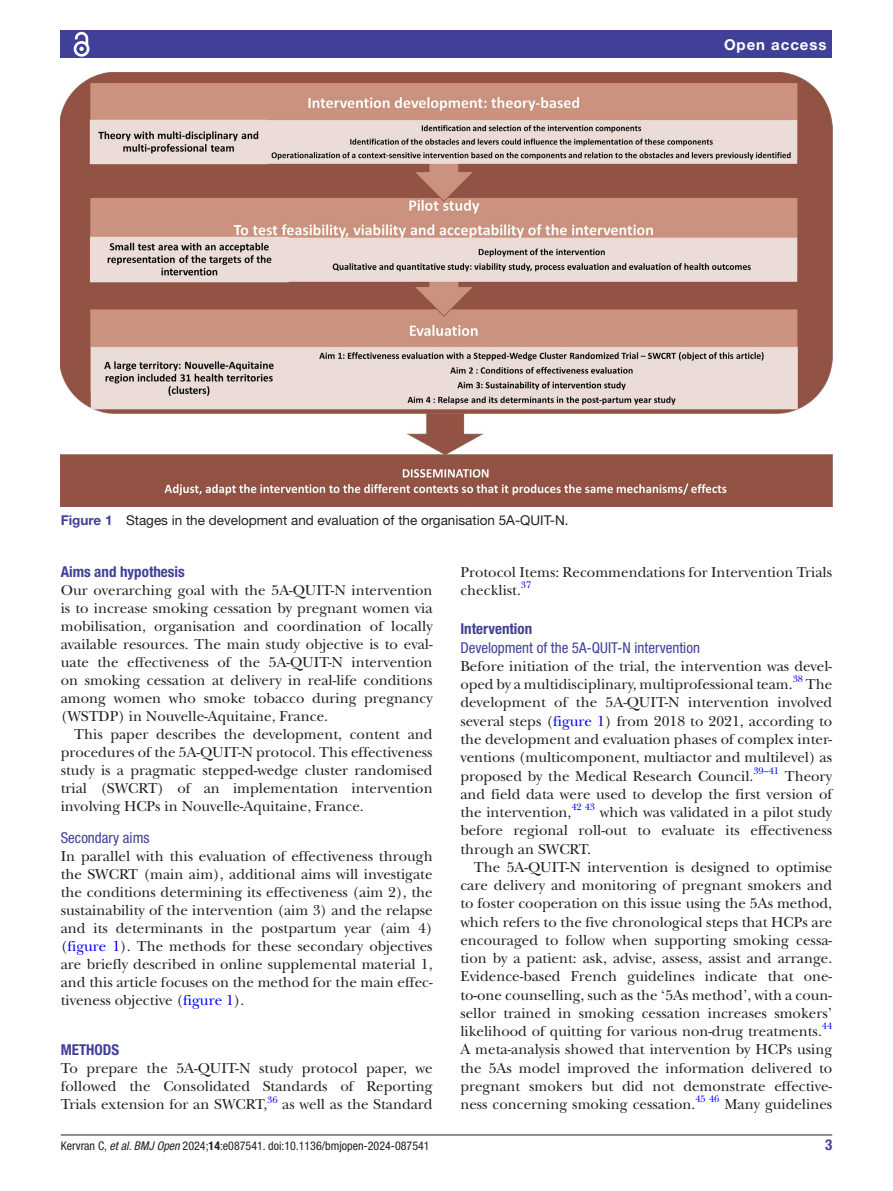
<style>
.page{position:relative;width:893px;height:1191px;background:#fff}
.page>*{position:absolute;margin:0;border:0;box-sizing:border-box;transform-origin:0 0}
.t1{font:15px/18.3px "New Baskerville";color:#231f20;text-align:justify}
.t2{font:condensed 15px "Helvetica Neue LT Std";color:#414099}
.t3{font:700 condensed 15px "Helvetica Neue LT Std";color:#414099}
.t4{font:700 15px "Helvetica Neue LT Std";letter-spacing:.065em;color:#fff}
.t5{font:13.5px "Helvetica Neue LT Std";color:#231f20}
.t6{font:condensed 12px "Helvetica Neue LT Std";color:#231f20}
.t7{font:9.9px "New Baskerville";color:#00f}
.s1{font-weight:700;color:#414099}
.s2{color:#00f}
.s3{font-style:italic}
.s4{font-weight:700}
</style>
<div class="page">
<hr style="left:61px;top:1134px;width:771px;height:1px;background:#231f20">
<div style="left:61px;top:31px;width:771px;height:27px;background:#414099"></div>
<svg style="left:73px;top:31px;width:17px;height:26px"></svg>
<img style="left:61px;top:73px;width:771px;height:434px">
<p class="t4" style="left:724px;top:35px;width:104px">Open access</p>
<p class="t5" style="left:61px;top:512px;width:509px"><span class="s1">Figure 1</span> Stages in the development and evaluation of the organisation 5A-QUIT-N.</p>
<p class="t3" style="left:61px;top:562px;width:126px">Aims and hypothesis</p>
<p class="t1" style="left:61px;top:581px;width:373px">Our overarching goal with the 5A-QUIT-N intervention is to increase smoking cessation by pregnant women via mobilisation, organisation and coordination of locally available resources. The main study objective is to eval&shy;uate the effectiveness of the 5A-QUIT-N intervention on smoking cessation at delivery in real-life conditions among women who smoke tobacco during pregnancy (WSTDP) in Nouvelle-Aquitaine, France.</p>
<p class="t1" style="left:61px;top:725px;width:373px;text-indent:14px">This paper describes the development, content and procedures of the 5A-QUIT-N protocol. This effectiveness study is a pragmatic stepped-wedge cluster randomised trial (SWCRT) of an implementation intervention involving HCPs in Nouvelle-Aquitaine, France.</p>
<p class="t2" style="left:61px;top:828px;width:90px">Secondary aims</p>
<p class="t1" style="left:61px;top:847px;width:373px">In parallel with this evaluation of effectiveness through the SWCRT (main aim), additional aims will investigate the conditions determining its effectiveness (aim 2), the sustainability of the intervention (aim 3) and the relapse and its determinants in the postpartum year (aim 4) (<span class="s2">figure 1</span>). The methods for these secondary objectives are briefly described in online supplemental material 1, and this article focuses on the method for the main effec&shy;tiveness objective (<span class="s2">figure 1</span>).</p>
<p class="t3" style="left:61px;top:1041px;width:60px">METHODS</p>
<p class="t1" style="left:61px;top:1059px;width:373px">To prepare the 5A-QUIT-N study protocol paper, we followed the Consolidated Standards of Reporting Trials extension for an SWCRT,</p>
<p class="t7" style="left:267px;top:1093px;width:12px">36</p>
<p class="t1" style="left:282px;top:1095px;width:152px">as well as the Standard</p>
<p class="t1" style="left:460px;top:562px;width:373px">Protocol Items: Recommendations for Intervention Trials checklist.</p>
<p class="t7" style="left:521px;top:579px;width:12px">37</p>
<p class="t3" style="left:460px;top:620px;width:73px">Intervention</p>
<p class="t2" style="left:460px;top:638px;width:241px">Development of the 5A-QUIT-N intervention</p>
<p class="t1" style="left:460px;top:657px;width:373px">Before initiation of the trial, the intervention was devel&shy;oped by a multidisciplinary, multiprofessional team.</p>
<p class="t7" style="left:793px;top:673px;width:12px">38</p>
<p class="t1" style="left:460px;top:675px;width:373px;text-indent:345px">The development of the 5A-QUIT-N intervention involved several steps (<span class="s2">figure 1</span>) from 2018 to 2021, according to the development and evaluation phases of complex inter&shy;ventions (multicomponent, multiactor and multilevel) as proposed by the Medical Research Council.</p>
<p class="t7" style="left:753px;top:765px;width:27px">39–41</p>
<p class="t1" style="left:460px;top:766px;width:373px;text-indent:324px">Theory and field data were used to develop the first version of the intervention,</p>
<p class="t7" style="left:571px;top:801px;width:25px">42 43</p>
<p class="t1" style="left:460px;top:803px;width:373px;text-indent:139px">which was validated in a pilot study before regional roll-out to evaluate its effectiveness through an SWCRT.</p>
<p class="t1" style="left:460px;top:858px;width:373px;text-indent:14px">The 5A-QUIT-N intervention is designed to optimise care delivery and monitoring of pregnant smokers and to foster cooperation on this issue using the 5As method, which refers to the five chronological steps that HCPs are encouraged to follow when supporting smoking cessa&shy;tion by a patient: ask, advise, assess, assist and arrange.<br>Evidence-based French guidelines indicate that one&shy;to-one counselling, such as the ‘5As method’, with a coun&shy;sellor trained in smoking cessation increases smokers’ likelihood of quitting for various non-drug treatments.</p>
<p class="t7" style="left:822px;top:1020px;width:12px">44</p>
<p class="t1" style="left:460px;top:1040px;width:373px">A meta-analysis showed that intervention by HCPs using the 5As model improved the information delivered to pregnant smokers but did not demonstrate effective&shy;ness concerning smoking cessation.</p>
<p class="t7" style="left:695px;top:1093px;width:25px">45 46</p>
<p class="t1" style="left:724px;top:1095px;width:109px">Many guidelines</p>
<p class="t6" style="left:61px;top:1138px;width:370px">Kervran C, <span class="s3">et al</span>. <span class="s3">BMJ Open</span> 2024;<span class="s4">14</span>:e087541. doi:10.1136/bmjopen-2024-087541</p>
<p class="t3" style="left:825px;top:1135px;width:9px">3</p>
</div>
